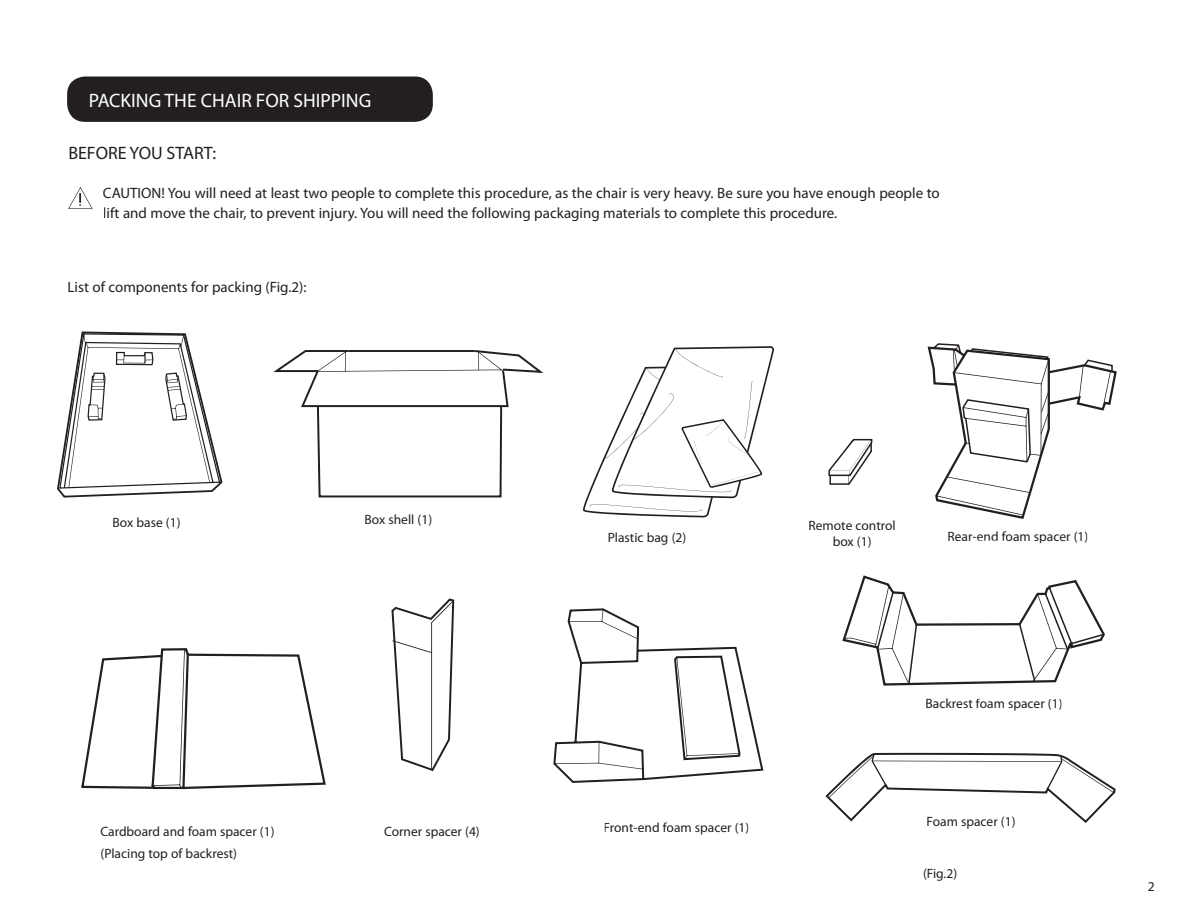
<style>
.page{position:relative;width:1188px;height:918px;background:#fff}
.page>*{position:absolute;margin:0;border:0;box-sizing:border-box;transform-origin:0 0}
.t1{font:19.5px "Myriad Pro";color:#fff}
.t2{font:18px "Myriad Pro";color:#231f20}
.t3{font:15px/19.5px "Myriad Pro";color:#231f20}
.t4{font:13.5px/16.5px "Myriad Pro";color:#231f20;text-align:center}
</style>
<div class="page">
<div style="left:67px;top:77px;width:366px;height:45px;background:#231f20;border-radius:18px"></div>
<svg style="left:68px;top:187px;width:25px;height:22px"></svg>
<svg style="left:928px;top:343px;width:189px;height:176px"></svg>
<svg style="left:81px;top:648px;width:245px;height:141px"></svg>
<svg style="left:553px;top:608px;width:210px;height:175px"></svg>
<svg style="left:825px;top:753px;width:291px;height:70px"></svg>
<svg style="left:57px;top:332px;width:166px;height:166px"></svg>
<svg style="left:391px;top:598px;width:63px;height:173px"></svg>
<svg style="left:828px;top:439px;width:44px;height:46px"></svg>
<svg style="left:583px;top:346px;width:191px;height:171px"></svg>
<svg style="left:273px;top:350px;width:270px;height:147px"></svg>
<svg style="left:842px;top:575px;width:263px;height:111px"></svg>
<h1 class="t1" style="left:89px;top:88px;width:284px">PACKING THE CHAIR FOR SHIPPING</h1>
<p class="t2" style="left:68px;top:142px;width:149px">BEFORE YOU START:</p>
<p class="t3" style="left:103px;top:183px;width:838px">CAUTION! You will need at least two people to complete this procedure, as the chair is very heavy. Be sure you have enough people to lift and move the chair, to prevent injury. You will need the following packaging materials to complete this procedure.</p>
<p class="t3" style="left:68px;top:277px;width:241px">List of components for packing (Fig.2):</p>
<p class="t4" style="left:112px;top:514px;width:70px">Box base (1)</p>
<p class="t4" style="left:364px;top:511px;width:69px">Box shell (1)</p>
<p class="t4" style="left:100px;top:820px;width:176px;line-height:22.5px;text-align:left">Cardboard and foam spacer (1) (Placing top of backrest)</p>
<p class="t4" style="left:384px;top:823px;width:97px">Corner spacer (4)</p>
<p class="t4" style="left:608px;top:529px;width:80px">Plastic bag (2)</p>
<p class="t4" style="left:809px;top:517px;width:89px">Remote control box (1)</p>
<p class="t4" style="left:947px;top:528px;width:142px">Rear-end foam spacer (1)</p>
<p class="t4" style="left:604px;top:819px;width:147px">Front-end foam spacer (1)</p>
<p class="t4" style="left:926px;top:695px;width:138px">Backrest foam spacer (1)</p>
<p class="t4" style="left:927px;top:813px;width:90px">Foam spacer (1)</p>
<p class="t4" style="left:923px;top:865px;width:36px">(Fig.2)</p>
<p class="t4" style="left:1148px;top:878px;width:8px">2</p>
</div>
